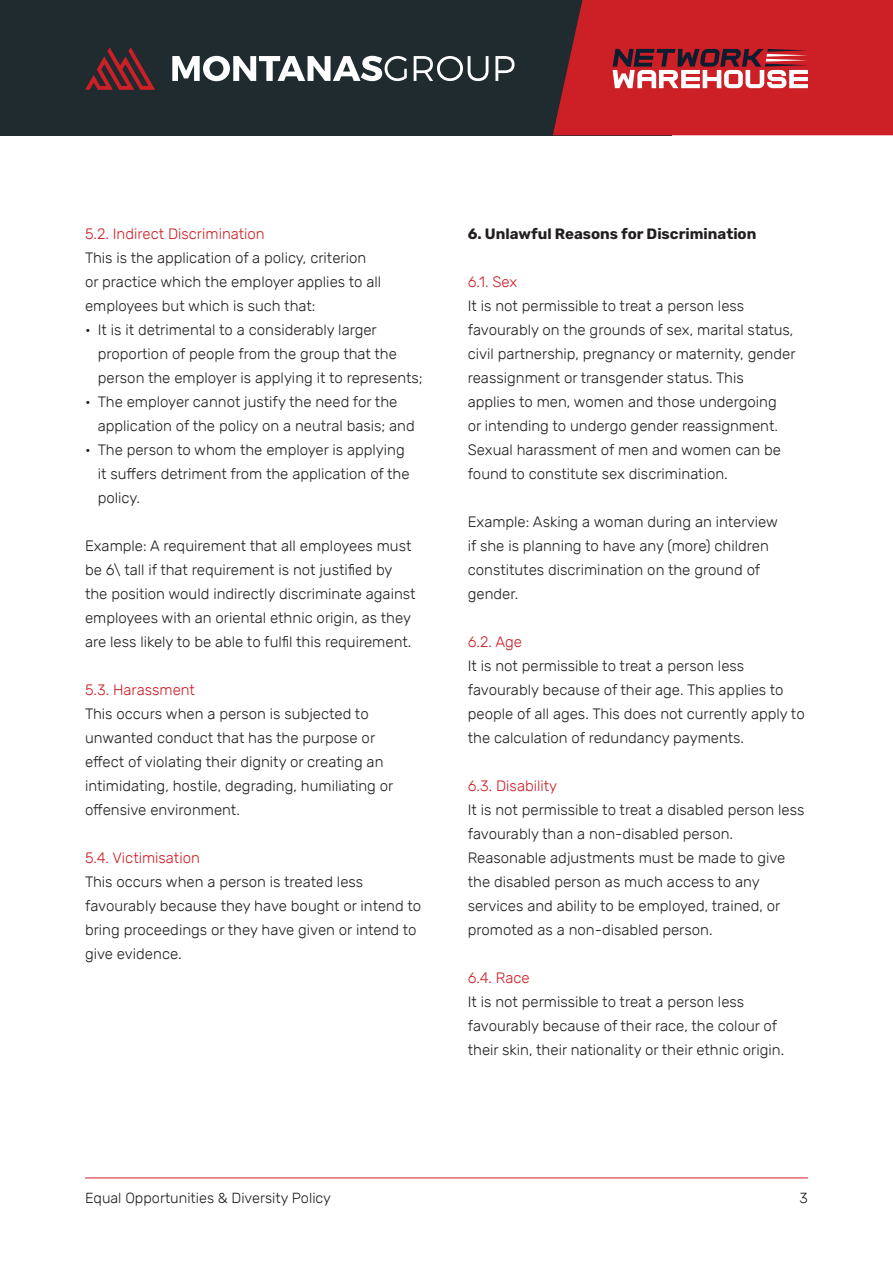
<style>
.page{position:relative;width:893px;height:1263px;background:#fff}
.page>*{position:absolute;margin:0;border:0;box-sizing:border-box;transform-origin:0 0}
.Body_Copy{font:300 15px/24px "Rubik";color:#231f20}
.Tabs{font:300 15px/24px "Rubik";color:#231f20}
.Sub_sub_title{font:300 15px "Rubik";color:#cd1f26}
.Sub_Title{font:700 15px "Rubik";color:#231f20}
.t1{font:300 14.55px "Rubik";color:#231f20}
</style>
<div class="page">
<div style="left:0;top:0;width:672px;height:135px;background:#202b2f"></div>
<svg style="left:172px;top:56px;width:235px;height:25px"></svg>
<svg style="left:414px;top:56px;width:74px;height:25px"></svg>
<svg style="left:495px;top:56px;width:19px;height:25px"></svg>
<svg style="left:85px;top:47px;width:70px;height:43px"></svg>
<hr style="left:85px;top:1177px;width:723px;height:1px;background:#cd1f26">
<div style="left:553px;top:0;width:340px;height:135px;background:#cd1f26"></div>
<svg style="left:613px;top:49px;width:195px;height:39px"></svg>
<p class="Sub_sub_title" style="left:85px;top:225px;width:181px">5.2. Indirect Discrimination</p>
<p class="Body_Copy" style="left:85px;top:246px;width:298px">This is the application of a policy, criterion or practice which the employer applies to all employees but which is such that:</p>
<p class="Tabs" style="left:98px;top:318px;width:326px;text-indent:-13px">• It is it detrimental to a considerably larger proportion of people from the group that the person the employer is applying it to represents;</p>
<p class="Tabs" style="left:98px;top:390px;width:319px;text-indent:-13px">• The employer cannot justify the need for the application of the policy on a neutral basis; and</p>
<p class="Tabs" style="left:98px;top:438px;width:313px;text-indent:-13px">• The person to whom the employer is applying it suffers detriment from the application of the policy.</p>
<p class="Body_Copy" style="left:85px;top:534px;width:332px">Example: A requirement that all employees must be 6\ tall if that requirement is not justified by the position would indirectly discriminate against employees with an oriental ethnic origin, as they are less likely to be able to fulfil this requirement.</p>
<p class="Sub_sub_title" style="left:85px;top:681px;width:111px">5.3. Harassment</p>
<p class="Body_Copy" style="left:85px;top:702px;width:310px">This occurs when a person is subjected to unwanted conduct that has the purpose or effect of violating their dignity or creating an intimidating, hostile, degrading, humiliating or offensive environment.</p>
<p class="Sub_sub_title" style="left:85px;top:849px;width:116px">5.4. Victimisation</p>
<p class="Body_Copy" style="left:85px;top:870px;width:338px">This occurs when a person is treated less favourably because they have bought or intend to bring proceedings or they have given or intend to give evidence.</p>
<p class="Sub_Title" style="left:468px;top:225px;width:290px">6. Unlawful Reasons for Discrimination</p>
<p class="Sub_sub_title" style="left:468px;top:273px;width:51px">6.1. Sex</p>
<p class="Body_Copy" style="left:468px;top:294px;width:329px">It is not permissible to treat a person less favourably on the grounds of sex, marital status, civil partnership, pregnancy or maternity, gender reassignment or transgender status. This<br>applies to men, women and those undergoing<br>or intending to undergo gender reassignment.<br>Sexual harassment of men and women can be found to constitute sex discrimination.</p>
<p class="Body_Copy" style="left:468px;top:510px;width:312px">Example: Asking a woman during an interview if she is planning to have any (more) children constitutes discrimination on the ground of gender.</p>
<p class="Sub_sub_title" style="left:468px;top:633px;width:56px">6.2. Age</p>
<p class="Body_Copy" style="left:468px;top:654px;width:317px">It is not permissible to treat a person less favourably because of their age. This applies to</p>
<p class="Body_Copy" style="left:468px;top:702px;width:338px">people of all ages. This does not currently apply to the calculation of redundancy payments.</p>
<p class="Sub_sub_title" style="left:468px;top:777px;width:91px">6.3. Disability</p>
<p class="Body_Copy" style="left:468px;top:798px;width:338px">It is not permissible to treat a disabled person less favourably than a non-disabled person.</p>
<p class="Body_Copy" style="left:468px;top:846px;width:319px">Reasonable adjustments must be made to give the disabled person as much access to any services and ability to be employed, trained, or promoted as a non-disabled person.</p>
<p class="Sub_sub_title" style="left:468px;top:969px;width:63px">6.4. Race</p>
<p class="Body_Copy" style="left:468px;top:990px;width:318px">It is not permissible to treat a person less favourably because of their race, the colour of their skin, their nationality or their ethnic origin.</p>
<p class="t1" style="left:85px;top:1190px;width:247px">Equal Opportunities &amp; Diversity Policy</p>
<p class="t1" style="left:799px;top:1190px;width:10px">3</p>
</div>
